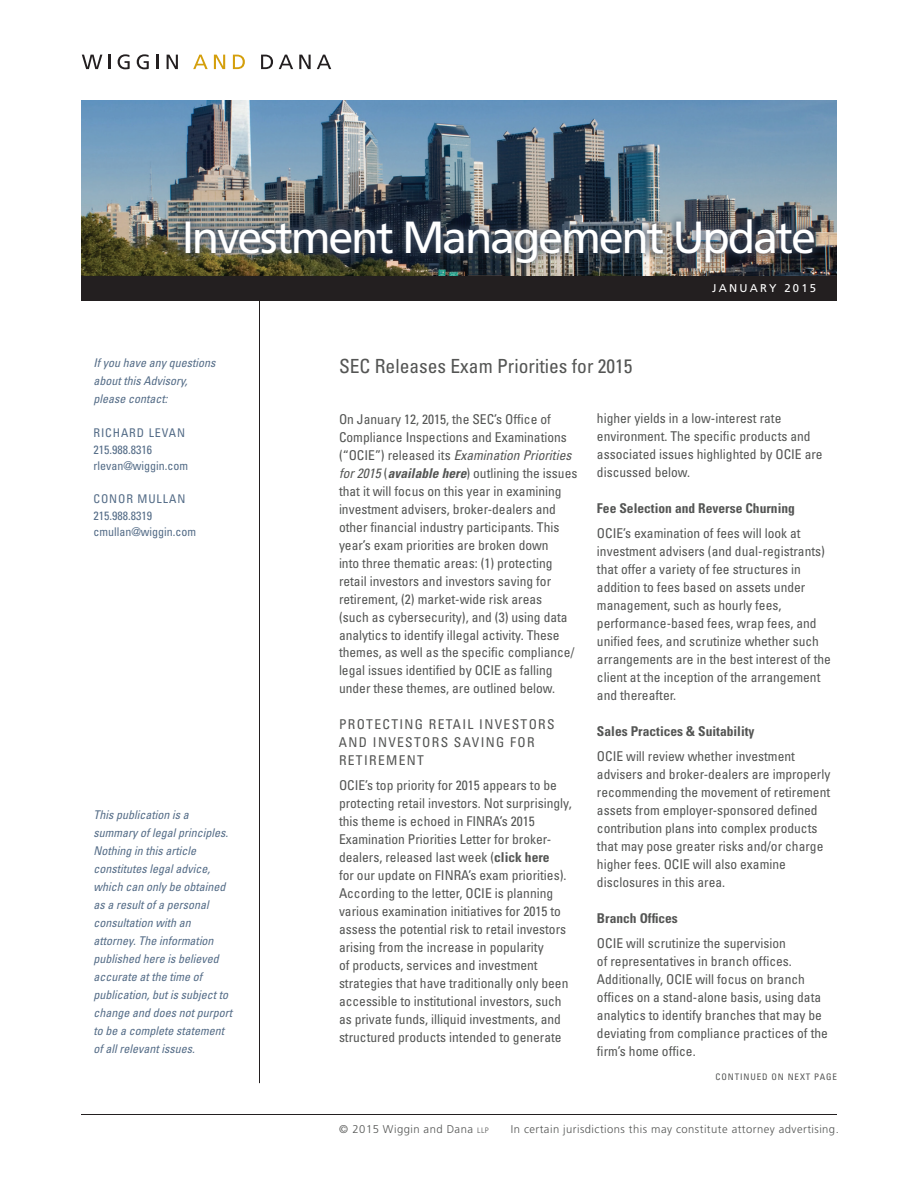
<style>
.page{position:relative;width:918px;height:1188px;background:#fff}
.page>*{position:absolute;margin:0;border:0;box-sizing:border-box;transform-origin:0 0}
.t1{font:45px "Frutiger";letter-spacing:-.05em;color:#fff}
.t2{font:condensed 19.5px "Univers";color:#545554}
.t3{font:condensed 13.5px/18px "Univers";color:#545554}
.t4{font:700 condensed 13.5px "Univers";color:#545554}
.t5{font:condensed 13.5px/18px "Univers";letter-spacing:.1em;color:#545554}
.t6{font:italic condensed 12px/18px "Univers";color:#546c87}
.t7{font:condensed 12px/16.5px "Univers";color:#546c87}
.t8{font:300 11.25px "Frutiger";letter-spacing:.04em;color:#545554}
.t9{font:11.25px "Frutiger";letter-spacing:.2em;color:#fff}
.t10{font:condensed 9px "Univers";letter-spacing:.1em;color:#545554}
.s1{font-style:italic}
.s2{font-weight:700;font-style:italic}
.s3{font-weight:700}
.s4{font-size:7.8px}
</style>
<div class="page">
<hr style="left:259px;top:219px;width:1px;height:864px;background:#231f20">
<hr style="left:81px;top:1114px;width:756px;height:1px;background:#231f20">
<img style="left:81px;top:100px;width:756px;height:176px">
<div style="left:81px;top:276px;width:756px;height:25px;background:#231f20"></div>
<svg style="left:82px;top:55px;width:20px;height:14px"></svg>
<hr style="left:108px;top:55px;width:3px;height:14px;background:#231f20">
<svg style="left:118px;top:54px;width:12px;height:15px"></svg>
<svg style="left:137px;top:54px;width:12px;height:15px"></svg>
<svg style="left:157px;top:55px;width:2px;height:14px"></svg>
<svg style="left:167px;top:55px;width:11px;height:14px"></svg>
<svg style="left:193px;top:55px;width:15px;height:14px"></svg>
<svg style="left:214px;top:55px;width:11px;height:14px"></svg>
<svg style="left:233px;top:55px;width:12px;height:14px"></svg>
<svg style="left:261px;top:55px;width:12px;height:14px"></svg>
<svg style="left:279px;top:55px;width:14px;height:14px"></svg>
<svg style="left:299px;top:55px;width:12px;height:14px"></svg>
<svg style="left:317px;top:55px;width:14px;height:14px"></svg>
<div style="left:177px;top:210px;width:646px;height:61px;background:#3d4c61;opacity:.91"></div>
<h1 class="t1" style="left:182px;top:210px;width:636px">Investment Management Update</h1>
<p class="t6" style="left:93px;top:353px;width:123px">If you have any questions about this Advisory, please contact:</p>
<p class="t7" style="left:93px;top:424px;width:96px">Richard Levan<br>215.988.8316 rlevan@wiggin.com</p>
<p class="t7" style="left:93px;top:490px;width:104px">Conor Mullan<br>215.988.8319 cmullan@wiggin.com</p>
<p class="t6" style="left:93px;top:806px;width:140px">This publication is a summary of legal principles.<br>Nothing in this article constitutes legal advice, which can only be obtained as a result of a personal consultation with an attorney. The information published here is believed accurate at the time of publication, but is subject to change and does not purport to be a complete statement of all relevant issues.</p>
<h2 class="t2" style="left:339px;top:354px;width:295px">SEC Releases Exam Priorities for 2015</h2>
<p class="t9" style="left:712px;top:281px;width:105px">Janu ary 2015</p>
<p class="t3" style="left:339px;top:409px;width:229px">On January 12, 2015, the SEC’s Office of<br>Compliance I nspections and Examinations (“OCIE</p>
<p class="t3" style="left:339px;top:445px;width:240px;text-indent:36px">”) released its <span class="s1">Examination Priorities for 2015</span> (<span class="s2">available here</span>) outlining the issues that it will focus on this year in examining investment advisers, broker-dealers and other financial industry participants. This year’s exam priorities are broken down<br>into three thematic areas: (1) protecting retail investors and investors saving for retirement, (2) market-wide risk areas<br>(such as cybersecurity), and (3) using data analytics to identify illegal activity. These themes, as well as the specific compliance/ legal issues identified by OCIE</p>
<p class="t3" style="left:339px;top:661px;width:218px;text-align:right">as falling<br>under these themes, are outlined below.</p>
<p class="t5" style="left:339px;top:715px;width:208px">Protecting Retail I nvestors and I nvestors Saving for<br>Retirem ent</p>
<p class="t3" style="left:339px;top:776px;width:8px">OCIE</p>
<p class="t3" style="left:339px;top:776px;width:234px;text-indent:26px">’s top priority for 2015 appears to be protecting retail investors. N ot surprisingly, this theme is echoed in FIN RA’s 2015<br>Examination Priorities Letter for broker&shy;dealers, released last week (<span class="s3">click here<br></span>for our update on FIN RA’s exam priorities).<br>According to the letter, OCIE</p>
<p class="t3" style="left:339px;top:884px;width:231px;text-indent:156px">is planning various examination initiatives for 2015 to assess the potential risk to retail investors arising from the increase in popularity<br>of products, services and investment strategies that have traditionally only been accessible to institutional investors, such as private funds, illiquid investments, and structured products intended to generate</p>
<p class="t3" style="left:597px;top:409px;width:215px">higher yields in a low-interest rate environment. The specific products and associated issues highlighted by OCIE</p>
<p class="t3" style="left:805px;top:445px;width:19px">are</p>
<p class="t3" style="left:597px;top:463px;width:95px">discussed below.</p>
<p class="t4" style="left:597px;top:500px;width:199px">Fee Selection and Reverse Churning</p>
<p class="t3" style="left:597px;top:524px;width:8px">OCIE</p>
<p class="t3" style="left:597px;top:524px;width:235px;text-indent:26px">’s examination of fees will look at investment advisers (and dual-registrants) that offer a variety of fee structures in addition to fees based on assets under management, such as hourly fees, performance-based fees, wrap fees, and unified fees, and scrutinize whether such arrangements are in the best interest of the client at the inception of the arrangement and thereafter.</p>
<p class="t4" style="left:597px;top:723px;width:159px">Sales Practices &amp; Suitability</p>
<p class="t3" style="left:597px;top:747px;width:8px">OCIE</p>
<p class="t3" style="left:597px;top:747px;width:235px;text-indent:29px">will review whether investment advisers and broker-dealers are improperly recommending the movement of retirement assets from employer-sponsored defined contribution plans into complex products that may pose greater risks and/or charge higher fees. OCIE</p>
<p class="t3" style="left:597px;top:855px;width:190px;text-indent:96px">will also examine disclosures in this area.</p>
<p class="t4" style="left:597px;top:910px;width:82px">Branch Offices</p>
<p class="t3" style="left:597px;top:933px;width:8px">OCIE</p>
<p class="t3" style="left:597px;top:933px;width:196px;text-indent:29px">will scrutinize the supervision of representatives in branch offices.<br>Additionally, OCIE</p>
<p class="t3" style="left:597px;top:969px;width:232px;text-indent:98px">will focus on branch offices on a stand-alone basis, using data analytics to identify branches that may be deviating from compliance practices of the firm’s home office.</p>
<p class="t10" style="left:716px;top:1072px;width:123px">continued on NExt Page</p>
<p class="t8" style="left:339px;top:1123px;width:151px">© 2015 Wiggin and Dana <span class="s4">llp</span></p>
<p class="t8" style="left:511px;top:1123px;width:329px">In certain jurisdictions this may constitute attorney advertising.</p>
</div>
